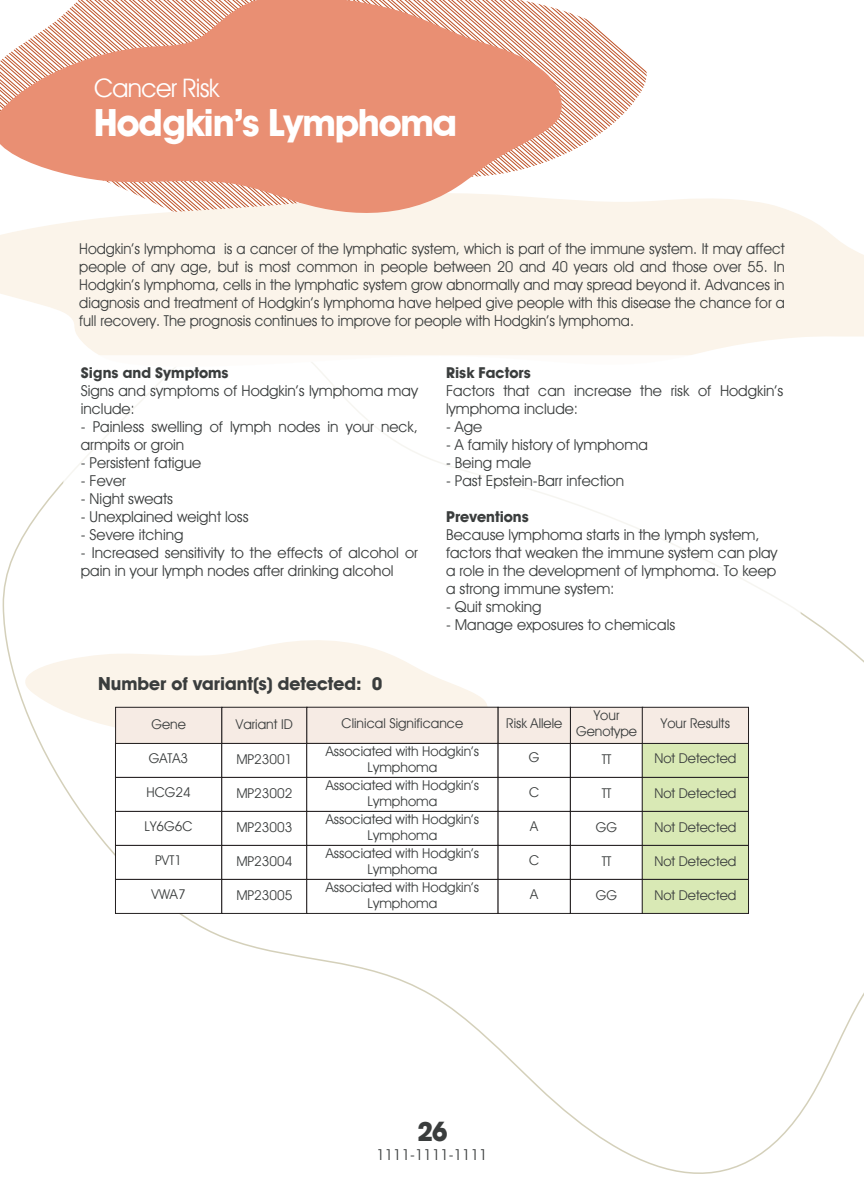
<style>
.page{position:relative;width:864px;height:1188px;background:#fff}
.page>*{position:absolute;margin:0;border:0;box-sizing:border-box;transform-origin:0 0}
.t1{font:37.5px "Avant Guard Bold SWFTE";letter-spacing:-.03em;color:#fff}
.t2{font:26.85px "Avant Guard Bold SWFTE";color:#3a3d3d}
.t3{font:25.5px "Avant Guard Regular SWFTE";letter-spacing:-.03em;color:#fff}
.t4{font:18px "Avant Guard Bold SWFTE";color:#3a3d3d}
.t5{font:15px/18px "Avant Guard Regular SWFTE";color:#3a3d3d}
.t6{font:15px/18px "Avant Guard Regular SWFTE";color:#3a3d3d;text-align:justify;scale:.96 1}
.t7{font:15px "Avant Guard Bold SWFTE";color:#3a3d3d}
.t8{font:13.5px/16.2px "Avant Guard Regular SWFTE";color:#3a3d3d;text-align:center}
</style>
<div class="page">
<svg style="left:562px;top:10px;width:85px;height:145px"></svg>
<svg style="left:0;top:198px;width:864px;height:157px;background:#fbf4eb"></svg>
<svg style="left:0;top:0;width:562px;height:222px;fill:#e98f73"></svg>
<svg style="left:5px;top:636px;width:484px;height:132px;fill:#fbf4ea"></svg>
<div style="left:115px;top:743px;width:107px;height:35px;background:#fff;border:1px solid #231f20"></div>
<div style="left:115px;top:707px;width:107px;height:37px;background:#f6ebe4;border:1px solid #231f20"></div>
<div style="left:222px;top:743px;width:85px;height:35px;background:#fff"></div>
<div style="left:222px;top:707px;width:85px;height:37px;background:#f6ebe4;border:1px solid #231f20"></div>
<div style="left:307px;top:743px;width:191px;height:35px;background:#fff"></div>
<div style="left:307px;top:707px;width:191px;height:37px;background:#f6ebe4;border:1px solid #231f20"></div>
<div style="left:498px;top:707px;width:73px;height:37px;background:#f6ebe4;border:1px solid #231f20"></div>
<div style="left:570px;top:707px;width:73px;height:37px;background:#f6ebe4;border:1px solid #231f20"></div>
<div style="left:642px;top:743px;width:107px;height:35px;background:#d9e9b5;border:1px solid #231f20"></div>
<div style="left:642px;top:707px;width:107px;height:37px;background:#f6ebe4;border:1px solid #231f20"></div>
<div style="left:115px;top:777px;width:107px;height:35px;background:#fff;border:1px solid #231f20"></div>
<div style="left:222px;top:777px;width:85px;height:35px;background:#fff;border:1px solid #231f20"></div>
<div style="left:307px;top:777px;width:191px;height:35px;background:#fff;border:1px solid #231f20"></div>
<div style="left:498px;top:777px;width:73px;height:35px;background:#fff;border:1px solid #231f20"></div>
<div style="left:570px;top:777px;width:73px;height:35px;background:#fff;border:1px solid #231f20"></div>
<div style="left:642px;top:777px;width:107px;height:35px;background:#d9e9b5;border:1px solid #231f20"></div>
<div style="left:115px;top:811px;width:107px;height:35px;background:#fff;border:1px solid #231f20"></div>
<div style="left:222px;top:811px;width:85px;height:35px;background:#fff;border:1px solid #231f20"></div>
<div style="left:307px;top:811px;width:191px;height:35px;background:#fff;border:1px solid #231f20"></div>
<div style="left:498px;top:811px;width:73px;height:35px;background:#fff;border:1px solid #231f20"></div>
<div style="left:570px;top:811px;width:73px;height:35px;background:#fff;border:1px solid #231f20"></div>
<div style="left:642px;top:811px;width:107px;height:35px;background:#d9e9b5;border:1px solid #231f20"></div>
<div style="left:115px;top:845px;width:107px;height:35px;background:#fff;border:1px solid #231f20"></div>
<div style="left:222px;top:845px;width:85px;height:35px;background:#fff;border:1px solid #231f20"></div>
<div style="left:307px;top:845px;width:191px;height:35px;background:#fff;border:1px solid #231f20"></div>
<div style="left:498px;top:845px;width:73px;height:35px;background:#fff;border:1px solid #231f20"></div>
<div style="left:570px;top:845px;width:73px;height:35px;background:#fff;border:1px solid #231f20"></div>
<div style="left:642px;top:845px;width:107px;height:35px;background:#d9e9b5;border:1px solid #231f20"></div>
<div style="left:115px;top:879px;width:107px;height:35px;background:#fff;border:1px solid #231f20"></div>
<div style="left:222px;top:879px;width:85px;height:35px;background:#fff;border:1px solid #231f20"></div>
<div style="left:307px;top:879px;width:191px;height:35px;background:#fff;border:1px solid #231f20"></div>
<div style="left:498px;top:879px;width:73px;height:35px;background:#fff;border:1px solid #231f20"></div>
<div style="left:570px;top:879px;width:73px;height:35px;background:#fff;border:1px solid #231f20"></div>
<div style="left:642px;top:879px;width:107px;height:35px;background:#d9e9b5;border:1px solid #231f20"></div>
<h3 class="t3" style="left:94px;top:73px;width:127px">Cancer Risk</h3>
<h1 class="t1" style="left:94px;top:100px;width:365px">Hodgkin's Lymphoma</h1>
<p class="t6" style="left:79px;top:240px;width:736px">Hodgkin's lymphoma is a cancer of the lymphatic system, which is part of the immune system. It may affect people of any age, but is most common in people between 20 and 40 years old and those over 55. In Hodgkin's lymphoma, cells in the lymphatic system grow abnormally and may spread beyond it. Advances in diagnosis and treatment of Hodgkin's lymphoma have helped give people with this disease the chance for a full recovery. The prognosis continues to improve for people with Hodgkin's lymphoma.</p>
<p class="t7" style="left:446px;top:364px;width:86px">Risk Factors</p>
<p class="t5" style="left:446px;top:382px;width:339px">Factors that can increase the risk of Hodgkin's lymphoma include:</p>
<p class="t5" style="left:446px;top:418px;width:38px">- Age</p>
<p class="t5" style="left:446px;top:436px;width:203px">- A family history of lymphoma</p>
<p class="t5" style="left:446px;top:454px;width:87px">- Being male</p>
<p class="t5" style="left:446px;top:472px;width:180px">- Past Epstein-Barr infection</p>
<p class="t7" style="left:446px;top:508px;width:84px">Preventions</p>
<p class="t5" style="left:446px;top:526px;width:333px">Because lymphoma starts in the lymph system, factors that weaken the immune system can play a role in the development of lymphoma. To keep a strong immune system:</p>
<p class="t5" style="left:446px;top:598px;width:97px">- Quit smoking</p>
<p class="t5" style="left:446px;top:616px;width:231px">- Manage exposures to chemicals</p>
<p class="t7" style="left:81px;top:364px;width:149px">Signs and Symptoms</p>
<p class="t5" style="left:81px;top:382px;width:339px">Signs and symptoms of Hodgkin's lymphoma may include:</p>
<p class="t5" style="left:81px;top:418px;width:339px">- Painless swelling of lymph nodes in your neck, armpits or groin</p>
<p class="t5" style="left:81px;top:454px;width:122px">- Persistent fatigue</p>
<p class="t5" style="left:81px;top:472px;width:47px">- Fever</p>
<p class="t5" style="left:81px;top:490px;width:94px">- Night sweats</p>
<p class="t5" style="left:81px;top:508px;width:169px">- Unexplained weight loss</p>
<p class="t5" style="left:81px;top:526px;width:104px">- Severe itching</p>
<p class="t5" style="left:81px;top:544px;width:339px">- Increased sensitivity to the effects of alcohol or pain in your lymph nodes after drinking alcohol</p>
<p class="t4" style="left:98px;top:673px;width:286px">Number of variant(s) detected: 0</p>
<p class="t8" style="left:151px;top:716px;width:36px">Gene</p>
<p class="t8" style="left:149px;top:750px;width:41px">GATA3</p>
<p class="t8" style="left:326px;top:710px;width:155px;line-height:27.5px">Clinical Significance<br>Associated with Hodgkin's</p>
<p class="t8" style="left:368px;top:759px;width:71px">Lymphoma</p>
<p class="t8" style="left:236px;top:716px;width:58px">Variant ID</p>
<p class="t8" style="left:236px;top:751px;width:58px">MP23001</p>
<p class="t8" style="left:506px;top:715px;width:58px">Risk Allele</p>
<p class="t8" style="left:529px;top:749px;width:12px">G</p>
<p class="t8" style="left:576px;top:707px;width:63px">Your<br>Genotype</p>
<p class="t8" style="left:661px;top:715px;width:71px">Your Results</p>
<p class="t8" style="left:602px;top:751px;width:11px">TT</p>
<p class="t8" style="left:654px;top:750px;width:84px">Not Detected</p>
<p class="t8" style="left:146px;top:784px;width:46px">HCG24</p>
<p class="t8" style="left:236px;top:785px;width:58px">MP23002</p>
<p class="t8" style="left:326px;top:777px;width:155px">Associated with Hodgkin's<br>Lymphoma</p>
<p class="t8" style="left:529px;top:784px;width:12px">C</p>
<p class="t8" style="left:602px;top:785px;width:11px">TT</p>
<p class="t8" style="left:654px;top:785px;width:84px">Not Detected</p>
<p class="t8" style="left:145px;top:818px;width:50px">LY6G6C</p>
<p class="t8" style="left:236px;top:819px;width:58px">MP23003</p>
<p class="t8" style="left:326px;top:811px;width:155px">Associated with Hodgkin's<br>Lymphoma</p>
<p class="t8" style="left:530px;top:818px;width:10px">A</p>
<p class="t8" style="left:596px;top:819px;width:23px">GG</p>
<p class="t8" style="left:654px;top:819px;width:84px">Not Detected</p>
<p class="t8" style="left:155px;top:852px;width:28px">PVT1</p>
<p class="t8" style="left:236px;top:853px;width:58px">MP23004</p>
<p class="t8" style="left:326px;top:845px;width:155px">Associated with Hodgkin's<br>Lymphoma</p>
<p class="t8" style="left:529px;top:852px;width:12px">C</p>
<p class="t8" style="left:602px;top:853px;width:11px">TT</p>
<p class="t8" style="left:654px;top:853px;width:84px">Not Detected</p>
<p class="t8" style="left:151px;top:886px;width:36px">VWA7</p>
<p class="t8" style="left:236px;top:887px;width:58px">MP23005</p>
<p class="t8" style="left:326px;top:879px;width:155px">Associated with Hodgkin's<br>Lymphoma</p>
<p class="t8" style="left:530px;top:886px;width:10px">A</p>
<p class="t8" style="left:596px;top:887px;width:23px">GG</p>
<p class="t8" style="left:654px;top:887px;width:84px">Not Detected</p>
<h2 class="t2" style="left:417px;top:1115px;width:32px">26</h2>
<p class="t5" style="left:376px;top:1145px;width:113px">1111-1111-1111</p>
</div>
